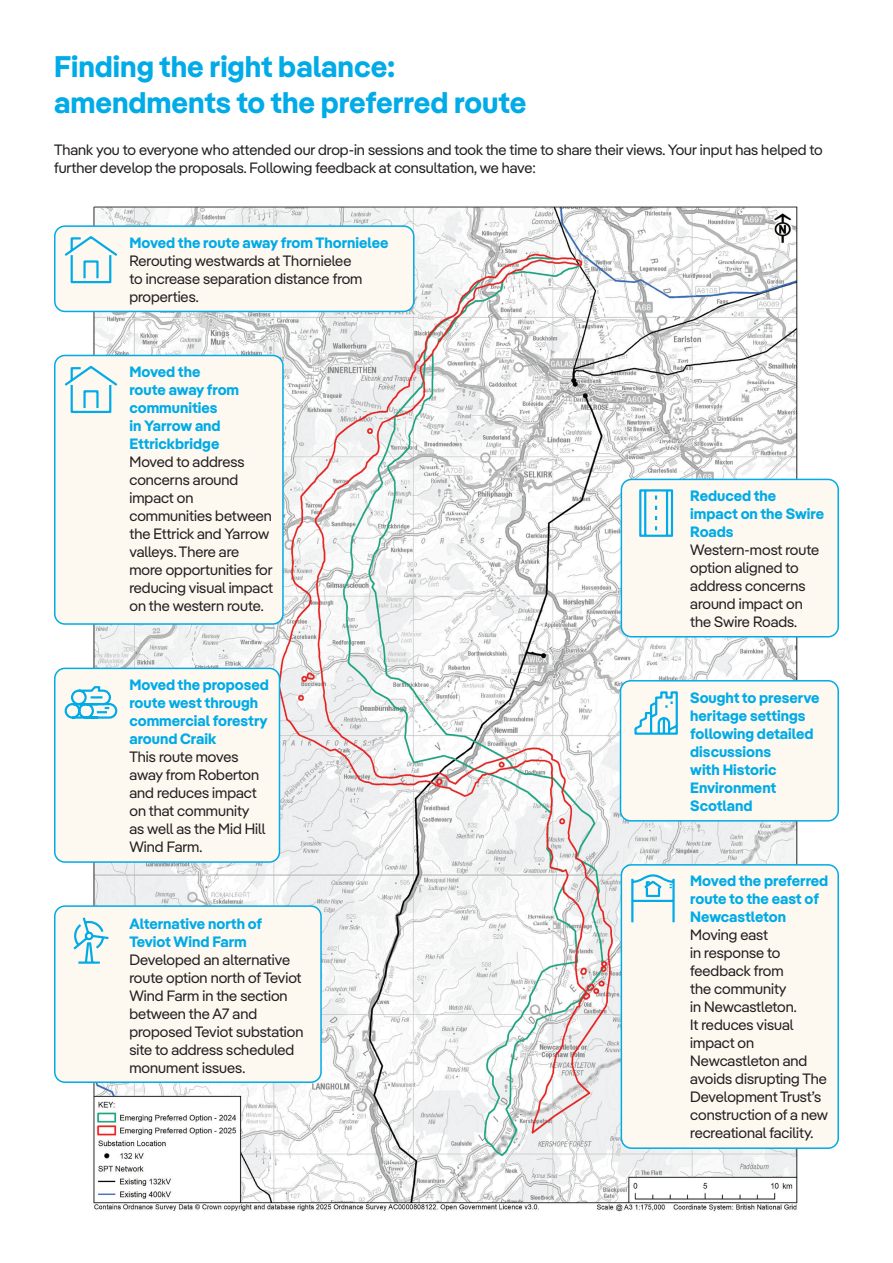
<style>
.page{position:relative;width:893px;height:1263px;background:#fff}
.page>*{position:absolute;margin:0;border:0;box-sizing:border-box;transform-origin:0 0}
.t1{font:700 29.85px/35.7px "Iber Pangea";color:#00abe7}
.t2{font:15px/18px "Iber Pangea";color:#231f20}
.t3{font:700 15px/18px "Iber Pangea";color:#00abe7}
.s1{font-weight:700;color:#00abe7}
</style>
<div class="page">
<img style="left:84px;top:206px;width:725px;height:1006px">
<div style="left:55px;top:226px;width:359px;height:85px;background:#fef9f0;border-radius:10px"></div>
<div style="left:54px;top:225px;width:361px;height:87px;border:2px solid #00abe7;border-radius:10px"></div>
<svg style="left:64px;top:236px;width:54px;height:48px"></svg>
<div style="left:55px;top:355px;width:228px;height:269px;background:#fef9f0;border-radius:10px"></div>
<div style="left:54px;top:355px;width:230px;height:270px;border:2px solid #00abe7;border-radius:10px"></div>
<svg style="left:64px;top:365px;width:54px;height:48px"></svg>
<div style="left:621px;top:479px;width:217px;height:158px;background:#fef9f0;border-radius:10px"></div>
<div style="left:621px;top:479px;width:218px;height:158px;border:2px solid #00abe7;border-radius:10px"></div>
<svg style="left:639px;top:489px;width:35px;height:48px"></svg>
<div style="left:55px;top:668px;width:224px;height:194px;background:#fef9f0;border-radius:10px"></div>
<div style="left:54px;top:668px;width:226px;height:195px;border:2px solid #00abe7;border-radius:10px"></div>
<svg style="left:64px;top:686px;width:54px;height:33px"></svg>
<div style="left:620px;top:681px;width:218px;height:140px;background:#fef9f0;border-radius:10px"></div>
<div style="left:620px;top:680px;width:219px;height:141px;border:2px solid #00abe7;border-radius:10px"></div>
<svg style="left:634px;top:691px;width:44px;height:44px"></svg>
<div style="left:621px;top:865px;width:217px;height:283px;background:#fef9f0;border-radius:10px"></div>
<div style="left:621px;top:864px;width:218px;height:285px;border:2px solid #00abe7;border-radius:10px"></div>
<svg style="left:631px;top:874px;width:44px;height:49px"></svg>
<div style="left:55px;top:906px;width:266px;height:176px;background:#fef9f0;border-radius:10px"></div>
<div style="left:54px;top:905px;width:268px;height:178px;border:2px solid #00abe7;border-radius:10px"></div>
<svg style="left:73px;top:917px;width:36px;height:47px"></svg>
<p class="t1" style="left:54px;top:47px;width:474px">Finding the right balance: amendments to the preferred route</p>
<p class="t2" style="left:54px;top:140px;width:770px">Thank you to everyone who attended our drop-in sessions and took the time to share their views. Your input has helped to further develop the proposals. Following feedback at consultation, we have:</p>
<p class="t3" style="left:129px;top:233px;width:261px">Moved the route away from Thornielee</p>
<p class="t2" style="left:129px;top:251px;width:235px">Rerouting westwards at Thornielee to increase separation distance from properties.</p>
<p class="t2" style="left:129px;top:362px;width:145px"><span class="s1">Moved the<br>route away from communities<br>in Yarrow and<br>Ettrickbridge<br></span>Moved to address concerns around impact on communities between the Ettrick and Yarrow valleys. There are more opportunities for reducing visual impact on the western route.</p>
<p class="t3" style="left:129px;top:675px;width:141px">Moved the proposed route west through commercial forestry around Craik</p>
<p class="t2" style="left:129px;top:747px;width:138px">This route moves away from Roberton and reduces impact on that community as well as the Mid Hill<br>Wind Farm.</p>
<p class="t3" style="left:129px;top:914px;width:134px">Alternative north of<br>Teviot Wind Farm</p>
<p class="t2" style="left:129px;top:950px;width:175px">Developed an alternative route option north of Teviot<br>Wind Farm in the section between the A7 and proposed Teviot substation site to address scheduled monument issues.</p>
<p class="t3" style="left:690px;top:486px;width:135px">Reduced the impact on the Swire<br>Roads</p>
<p class="t2" style="left:690px;top:540px;width:130px">Western-most route option aligned to address concerns around impact on the Swire Roads.</p>
<p class="t3" style="left:690px;top:688px;width:131px">Sought to preserve heritage settings following detailed discussions<br>with Historic<br>Environment<br>Scotland</p>
<p class="t3" style="left:690px;top:871px;width:140px">Moved the preferred route to the east of<br>Newcastleton</p>
<p class="t2" style="left:690px;top:926px;width:139px">Moving east<br>in response to feedback from<br>the community<br>in Newcastleton.<br>It reduces visual impact on<br>Newcastleton and avoids disrupting The<br>Development Trust’s construction of a new recreational facility.</p>
</div>
